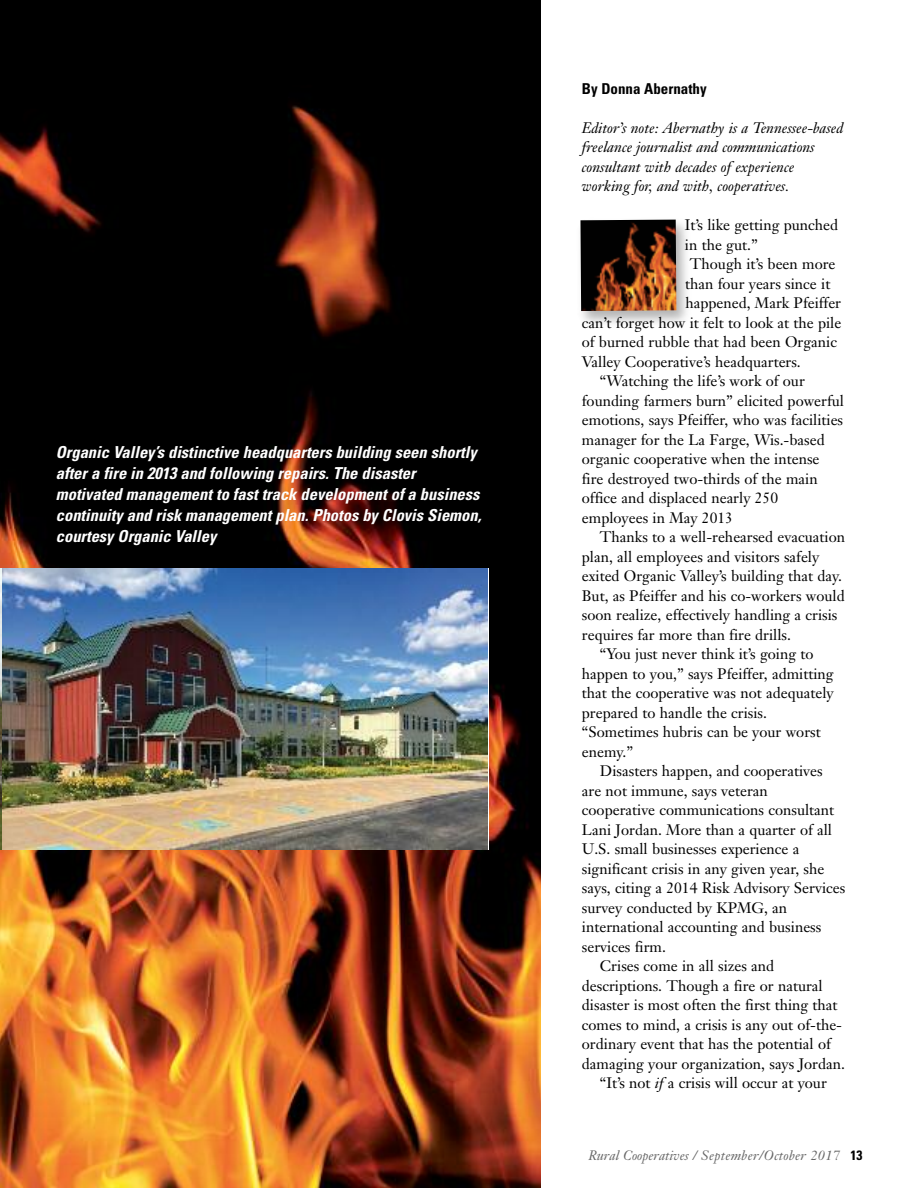
<style>
.page{position:relative;width:918px;height:1188px;background:#fff}
.page>*{position:absolute;margin:0;border:0;box-sizing:border-box;transform-origin:0 0}
.t1{font:italic 700 condensed 16.5px/21px "Univers";color:#fff}
.t2{font:15px "Janson Text";color:#000}
.t3{font:italic 15px/19.5px "Janson Text";color:#000}
.t4{font:700 condensed 15px "Univers";color:#000}
.t5{font:italic 13.5px "Janson Text";letter-spacing:.025em;color:#666}
.s1{font-style:italic}
.s2{font-family:"Univers";font-weight:700;font-style:normal;font-stretch:condensed;color:#000}
</style>
<div class="page">
<img style="left:0;top:0;width:541px;height:1188px">
<img style="left:2px;top:569px;width:486px;height:281px">
<hr style="left:0;top:569px;width:2px;height:281px;background:#fff">
<img style="left:581px;top:219px;width:106px;height:104px">
<img style="left:580px;top:220px;width:96px;height:91px">
<p class="t1" style="left:56px;top:443px;width:427px">Organic Valley’s distinctive headquarters building seen shortly after a fire in 2013 and following repairs. The disaster motivated management to fast track development of a business continuity and risk management plan. Photos by Clovis Siemon, courtesy Organic Valley</p>
<p class="t4" style="left:582px;top:83px;width:126px">By Donna Abernathy</p>
<p class="t3" style="left:582px;top:120px;width:263px">Editor’s note: Abernathy is a Tennessee-based freelance journalist and communications consultant with decades of experience working for, and with, cooperatives.</p>
<p class="t2" style="left:685px;top:219px;width:155px">It’s like getting punched</p>
<p class="t2" style="left:685px;top:239px;width:74px">in the gut.”</p>
<p class="t2" style="left:690px;top:258px;width:147px">Though it’s been more</p>
<p class="t2" style="left:685px;top:278px;width:147px">than four years since it</p>
<p class="t2" style="left:685px;top:297px;width:157px">happened, Mark Pfeiffer</p>
<p class="t2" style="left:582px;top:317px;width:261px">can’t forget how it felt to look at the pile</p>
<p class="t2" style="left:582px;top:336px;width:257px">of burned rubble that had been Organic</p>
<p class="t2" style="left:582px;top:356px;width:220px">Valley Cooperative’s headquarters.</p>
<p class="t2" style="left:600px;top:375px;width:206px">“Watching the life’s work of our</p>
<p class="t2" style="left:582px;top:395px;width:264px">founding farmers burn” elicited powerful</p>
<p class="t2" style="left:582px;top:414px;width:263px">emotions, says Pfeiffer, who was facilities</p>
<p class="t2" style="left:582px;top:434px;width:244px">manager for the La Farge, Wis.-based</p>
<p class="t2" style="left:582px;top:453px;width:239px">organic cooperative when the intense</p>
<p class="t2" style="left:582px;top:473px;width:237px">fire destroyed two-thirds of the main</p>
<p class="t2" style="left:582px;top:492px;width:198px">office and displaced nearly 250</p>
<p class="t2" style="left:582px;top:512px;width:153px">employees in May 2013</p>
<p class="t2" style="left:600px;top:531px;width:247px">Thanks to a well-rehearsed evacuation</p>
<p class="t2" style="left:582px;top:551px;width:239px">plan, all employees and visitors safely</p>
<p class="t2" style="left:582px;top:570px;width:262px">exited Organic Valley’s building that day.</p>
<p class="t2" style="left:582px;top:590px;width:264px">But, as Pfeiffer and his co-workers would</p>
<p class="t2" style="left:582px;top:609px;width:257px">soon realize, effectively handling a crisis</p>
<p class="t2" style="left:582px;top:629px;width:211px">requires far more than fire drills.</p>
<p class="t2" style="left:600px;top:648px;width:215px">“You just never think it’s going to</p>
<p class="t2" style="left:582px;top:668px;width:253px">happen to you,” says Pfeiffer, admitting</p>
<p class="t2" style="left:582px;top:687px;width:253px">that the cooperative was not adequately</p>
<p class="t2" style="left:582px;top:707px;width:187px">prepared to handle the crisis.</p>
<p class="t2" style="left:582px;top:726px;width:240px">“Sometimes hubris can be your worst</p>
<p class="t2" style="left:582px;top:746px;width:53px">enemy.”</p>
<p class="t2" style="left:600px;top:765px;width:224px">Disasters happen, and cooperatives</p>
<p class="t2" style="left:582px;top:785px;width:187px">are not immune, says veteran</p>
<p class="t2" style="left:582px;top:804px;width:254px">cooperative communications consultant</p>
<p class="t2" style="left:582px;top:824px;width:252px">Lani Jordan. More than a quarter of all</p>
<p class="t2" style="left:582px;top:843px;width:219px">U.S. small businesses experience a</p>
<p class="t2" style="left:582px;top:863px;width:244px">significant crisis in any given year, she</p>
<p class="t2" style="left:582px;top:882px;width:265px">says, citing a 2014 Risk Advisory Services</p>
<p class="t2" style="left:582px;top:902px;width:207px">survey conducted by KPMG, an</p>
<p class="t2" style="left:582px;top:921px;width:241px">international accounting and business</p>
<p class="t2" style="left:582px;top:941px;width:85px">services firm.</p>
<p class="t2" style="left:600px;top:960px;width:176px">Crises come in all sizes and</p>
<p class="t2" style="left:582px;top:980px;width:242px">descriptions. Though a fire or natural</p>
<p class="t2" style="left:582px;top:999px;width:257px">disaster is most often the first thing that</p>
<p class="t2" style="left:582px;top:1019px;width:262px">comes to mind, a crisis is any out of-the-</p>
<p class="t2" style="left:582px;top:1038px;width:250px">ordinary event that has the potential of</p>
<p class="t2" style="left:582px;top:1058px;width:265px">damaging your organization, says Jordan.</p>
<p class="t2" style="left:600px;top:1077px;width:228px">“It’s not <span class="s1">if</span> a crisis will occur at your</p>
<p class="t5" style="left:588px;top:1150px;width:276px">Rural Cooperatives / September/October 2017 <span class="s2">13</span></p>
</div>
